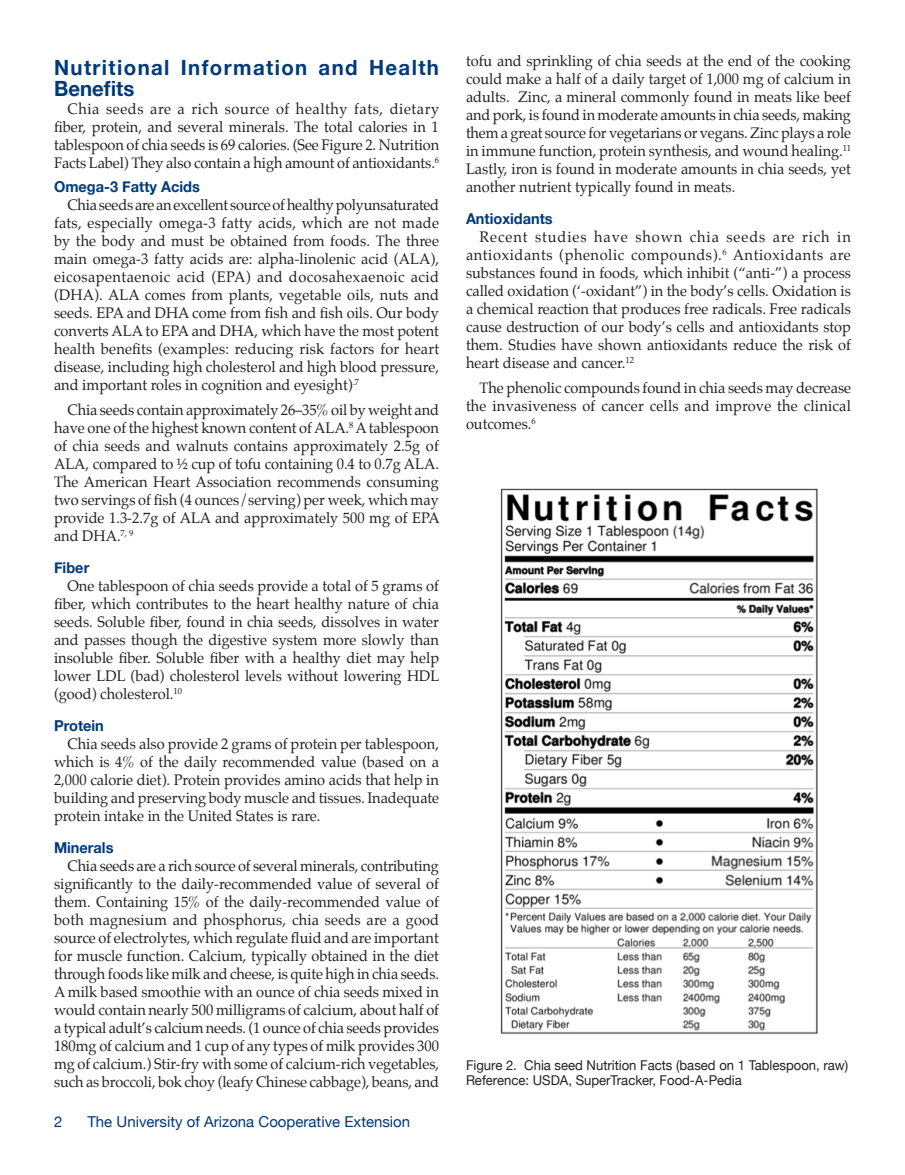
<style>
.page{position:relative;width:905px;height:1175px;background:#fff}
.page>*{position:absolute;margin:0;border:0;box-sizing:border-box;transform-origin:0 0}
.Subhead_1{font:700 21px/21px "Helvetica Neue";letter-spacing:.07em;color:#013a78}
.t1{font:15px/18px "Palatino";color:#231f20;text-align:justify}
.Subhead_1-2{font:700 15px "Helvetica Neue";color:#013a78}
.t2{font:15px "Helvetica Neue";color:#013775}
.Subhead_1-3{font:13.5px "Helvetica Neue";color:#231f20}
</style>
<div class="page">
<img style="left:500px;top:488px;width:318px;height:546px">
<p class="Subhead_1" style="left:54px;top:57px;width:386px">Nutritional Information and Health<br>Benefits</p>
<p class="t1" style="left:54px;top:99px;width:386px;text-indent:14px">Chia seeds are a rich source of healthy fats, dietary fiber, protein, and several minerals. The total calories in 1 tablespoon of chia seeds is 69 calories. (See Figure 2. Nutrition Facts Label) They also contain a high amount of antioxidants.<sup>6</sup></p>
<p class="Subhead_1-2" style="left:54px;top:175px;width:147px">Omega-3 Fatty Acids</p>
<p class="t1" style="left:54px;top:196px;width:386px;text-indent:14px">Chia seeds are an excellent source of healthy polyunsaturated fats, especially omega-3 fatty acids, which are not made by the body and must be obtained from foods. The three main omega-3 fatty acids are: alpha-linolenic acid (ALA), eicosapentaenoic acid (EPA) and docosahexaenoic acid (DHA). ALA comes from plants, vegetable oils, nuts and seeds. EPA and DHA come from fish and fish oils. Our body converts ALA to EPA and DHA, which have the most potent health benefits (examples: reducing risk factors for heart disease, including high cholesterol and high blood pressure, and important roles in cognition and eyesight)<sup>.7</sup></p>
<p class="t1" style="left:54px;top:401px;width:387px;text-indent:14px">Chia seeds contain approximately 26–35% oil by weight and have one of the highest known content of ALA.<sup>8</sup> A tablespoon of chia seeds and walnuts contains approximately 2.5g of ALA, compared to ½ cup of tofu containing 0.4 to 0.7g ALA.<br>The American Heart Association recommends consuming two servings of fish (4 ounces/serving) per week, which may provide 1.3-2.7g of ALA and approximately 500 mg of EPA and DHA.<sup>7,</sup> <sup>9</sup></p>
<p class="Subhead_1-2" style="left:54px;top:556px;width:37px">Fiber</p>
<p class="t1" style="left:54px;top:577px;width:387px;text-indent:14px">One tablespoon of chia seeds provide a total of 5 grams of fiber, which contributes to the heart healthy nature of chia seeds. Soluble fiber, found in chia seeds, dissolves in water and passes though the digestive system more slowly than insoluble fiber. Soluble fiber with a healthy diet may help lower LDL (bad) cholesterol levels without lowering HDL (good) cholesterol.<sup>10</sup></p>
<p class="Subhead_1-2" style="left:54px;top:714px;width:51px">Protein</p>
<p class="t1" style="left:54px;top:735px;width:386px;text-indent:14px">Chia seeds also provide 2 grams of protein per tablespoon, which is 4% of the daily recommended value (based on a 2,000 calorie diet). Protein provides amino acids that help in building and preserving body muscle and tissues. Inadequate protein intake in the United States is rare.</p>
<p class="Subhead_1-2" style="left:54px;top:836px;width:61px">Minerals</p>
<p class="t1" style="left:54px;top:857px;width:386px;text-indent:14px">Chia seeds are a rich source of several minerals, contributing significantly to the daily-recommended value of several of them. Containing 15% of the daily-recommended value of both magnesium and phosphorus, chia seeds are a good source of electrolytes, which regulate fluid and are important for muscle function. Calcium, typically obtained in the diet through foods like milk and cheese, is quite high in chia seeds.<br>A milk based smoothie with an ounce of chia seeds mixed in would contain nearly 500 milligrams of calcium, about half of a typical adult’s calcium needs. (1 ounce of chia seeds provides 180mg of calcium and 1 cup of any types of milk provides 300 mg of calcium.) Stir-fry with some of calcium-rich vegetables, such as broccoli, bok choy (leafy Chinese cabbage), beans, and</p>
<p class="t2" style="left:54px;top:1110px;width:10px">2</p>
<p class="t2" style="left:87px;top:1111px;width:324px">The University of Arizona Cooperative Extension</p>
<p class="t1" style="left:466px;top:52px;width:386px">tofu and sprinkling of chia seeds at the end of the cooking could make a half of a daily target of 1,000 mg of calcium in adults. Zinc, a mineral commonly found in meats like beef and pork, is found in moderate amounts in chia seeds, making them a great source for vegetarians or vegans. Zinc plays a role in immune function, protein synthesis, and wound healing.<sup>11<br></sup>Lastly, iron is found in moderate amounts in chia seeds, yet another nutrient typically found in meats.</p>
<p class="Subhead_1-2" style="left:466px;top:207px;width:88px">Antioxidants</p>
<p class="t1" style="left:466px;top:228px;width:386px;text-indent:14px">Recent studies have shown chia seeds are rich in antioxidants (phenolic compounds).<sup>6</sup> Antioxidants are substances found in foods, which inhibit (“anti-”) a process called oxidation (‘-oxidant”) in the body’s cells. Oxidation is a chemical reaction that produces free radicals. Free radicals cause destruction of our body’s cells and antioxidants stop them. Studies have shown antioxidants reduce the risk of heart disease and cancer.<sup>12</sup></p>
<p class="t1" style="left:466px;top:379px;width:386px;text-indent:14px">The phenolic compounds found in chia seeds may decrease the invasiveness of cancer cells and improve the clinical outcomes.<sup>6</sup></p>
<p class="Subhead_1-3" style="left:466px;top:1055px;width:383px">Figure 2. Chia seed Nutrition Facts (based on 1 Tablespoon, raw)</p>
<p class="Subhead_1-3" style="left:466px;top:1070px;width:277px">Reference: USDA, SuperTracker, Food-A-Pedia</p>
</div>
